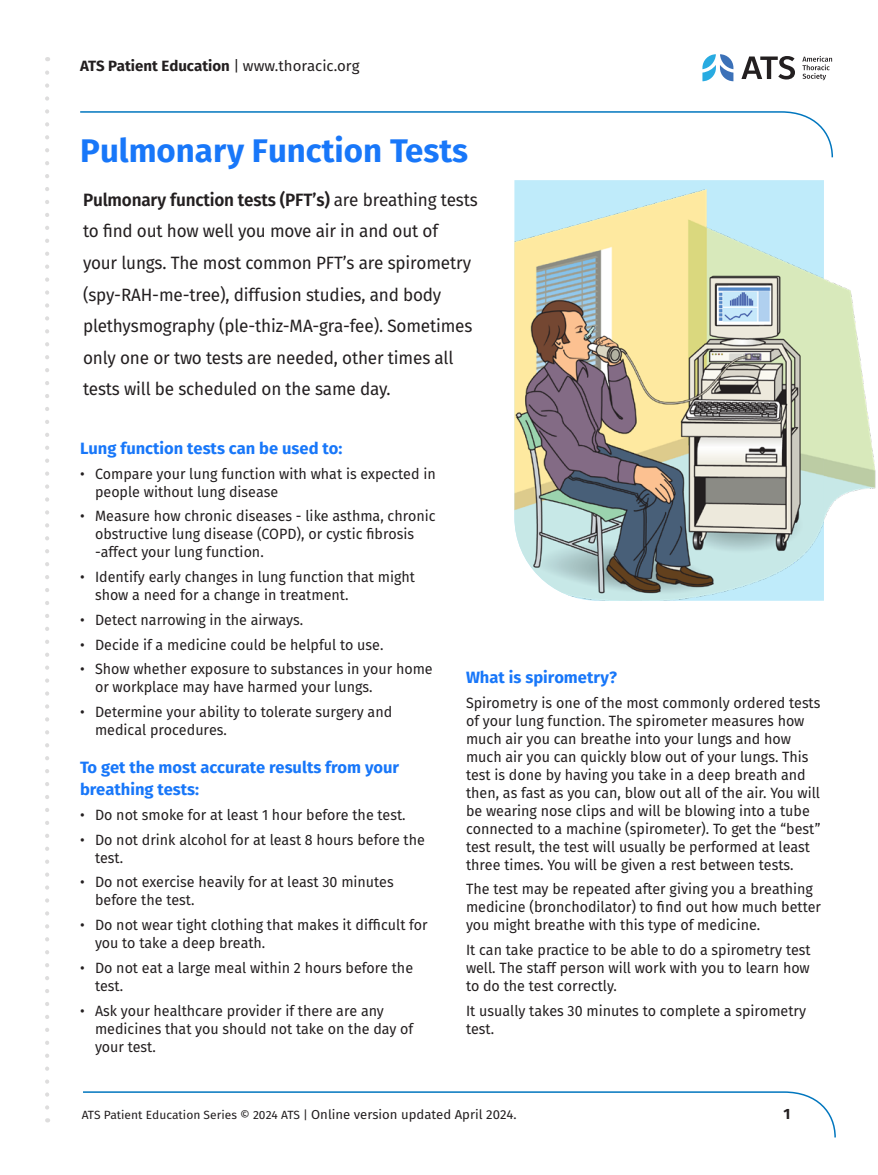
<style>
.page{position:relative;width:878px;height:1175px;background:#fff}
.page>*{position:absolute;margin:0;border:0;box-sizing:border-box;transform-origin:0 0}
.t1{font:700 32.7px "Fira Sans";color:#1877f9}
.t2{font:17.85px/31.5px "Fira Sans";letter-spacing:-.01em;color:#231f20;scale:.96 1}
.t3{font:700 16.35px/21.6px "Fira Sans";color:#1877f9}
.t4{font:14.85px/18px "Fira Sans";color:#231f20;scale:.96 1}
.t5{font:700 14.85px "Fira Sans";color:#231f20}
.t6{font:11.85px "Fira Sans";color:#231f20}
.s1{font-weight:400}
.s2{font-weight:600}
.s3{font-size:13.05px}
</style>
<div class="page">
<svg style="left:45px;top:57px;width:4px;height:1050px"></svg>
<svg style="left:702px;top:54px;width:31px;height:27px"></svg>
<svg style="left:802px;top:56px;width:30px;height:24px"></svg>
<svg style="left:741px;top:56px;width:54px;height:23px"></svg>
<svg style="left:80px;top:111px;width:753px;height:47px"></svg>
<svg style="left:83px;top:1091px;width:753px;height:47px"></svg>
<img style="left:824px;top:279px;width:52px;height:241px">
<svg style="left:514px;top:180px;width:309px;height:9px;background:#c0ebfa"></svg>
<img style="left:514px;top:189px;width:310px;height:412px">
<p class="t5" style="left:80px;top:53px;width:281px">ATS Patient Education <span class="s1">| www.thoracic.org</span></p>
<p class="t1" style="left:80px;top:123px;width:389px">Pulmonary Function Tests</p>
<p class="t2" style="left:83px;top:183px;width:412px"><span class="s2">Pulmonary function tests (PFT’s)</span> are breathing tests to find out how well you move air in and out of<br>your lungs. The most common PFT’s are spirometry (spy-RAH-me-tree), diffusion studies, and body plethysmography (ple-thiz-MA-gra-fee). Sometimes only one or two tests are needed, other times all tests will be scheduled on the same day.</p>
<p class="t3" style="left:80px;top:436px;width:264px">Lung function tests can be used to:</p>
<p class="t4" style="left:95px;top:464px;width:356px;text-indent:-15px">• Compare your lung function with what is expected in people without lung disease</p>
<p class="t4" style="left:95px;top:507px;width:356px;text-indent:-15px">• Measure how chronic diseases - like asthma, chronic obstructive lung disease (COPD), or cystic fibrosis -affect your lung function.</p>
<p class="t4" style="left:95px;top:567px;width:335px;text-indent:-15px">• Identify early changes in lung function that might show a need for a change in treatment.</p>
<p class="t4" style="left:80px;top:610px;width:234px">• Detect narrowing in the airways.</p>
<p class="t4" style="left:80px;top:635px;width:317px">• Decide if a medicine could be helpful to use.</p>
<p class="t4" style="left:95px;top:660px;width:353px;text-indent:-15px">• Show whether exposure to substances in your home or workplace may have harmed your lungs.</p>
<p class="t4" style="left:95px;top:702px;width:311px;text-indent:-15px">• Determine your ability to tolerate surgery and medical procedures.</p>
<p class="t3" style="left:80px;top:756px;width:320px">To get the most accurate results from your breathing tests:</p>
<p class="t4" style="left:80px;top:805px;width:341px">• Do not smoke for at least 1 hour before the test.</p>
<p class="t4" style="left:95px;top:830px;width:345px;text-indent:-15px">• Do not drink alcohol for at least 8 hours before the test.</p>
<p class="t4" style="left:95px;top:872px;width:313px;text-indent:-15px">• Do not exercise heavily for at least 30 minutes before the test.</p>
<p class="t4" style="left:95px;top:915px;width:348px;text-indent:-15px">• Do not wear tight clothing that makes it difficult for you to take a deep breath.</p>
<p class="t4" style="left:95px;top:958px;width:333px;text-indent:-15px">• Do not eat a large meal within 2 hours before the test.</p>
<p class="t4" style="left:95px;top:1001px;width:333px;text-indent:-15px">• Ask your healthcare provider if there are any medicines that you should not take on the day of your test.</p>
<p class="t3" style="left:466px;top:665px;width:152px">What is spirometry?</p>
<p class="t4" style="left:466px;top:693px;width:371px">Spirometry is one of the most commonly ordered tests of your lung function. The spirometer measures how much air you can breathe into your lungs and how much air you can quickly blow out of your lungs. This test is done by having you take in a deep breath and then, as fast as you can, blow out all of the air. You will be wearing nose clips and will be blowing into a tube connected to a machine (spirometer). To get the “best” test result, the test will usually be performed at least three times. You will be given a rest between tests.</p>
<p class="t4" style="left:466px;top:880px;width:371px">The test may be repeated after giving you a breathing medicine (bronchodilator) to find out how much better you might breathe with this type of medicine.</p>
<p class="t4" style="left:466px;top:940px;width:360px;text-align:justify">It can take practice to be able to do a spirometry test well. The staff person will work with you to learn how to do the test correctly.</p>
<p class="t4" style="left:466px;top:1001px;width:356px">It usually takes 30 minutes to complete a spirometry test.</p>
<p class="t6" style="left:82px;top:1105px;width:436px">ATS Patient Education Series © 2024 ATS | <span class="s3">Online version updated April 2024.</span></p>
<p class="t5" style="left:783px;top:1101px;width:8px">1</p>
</div>
